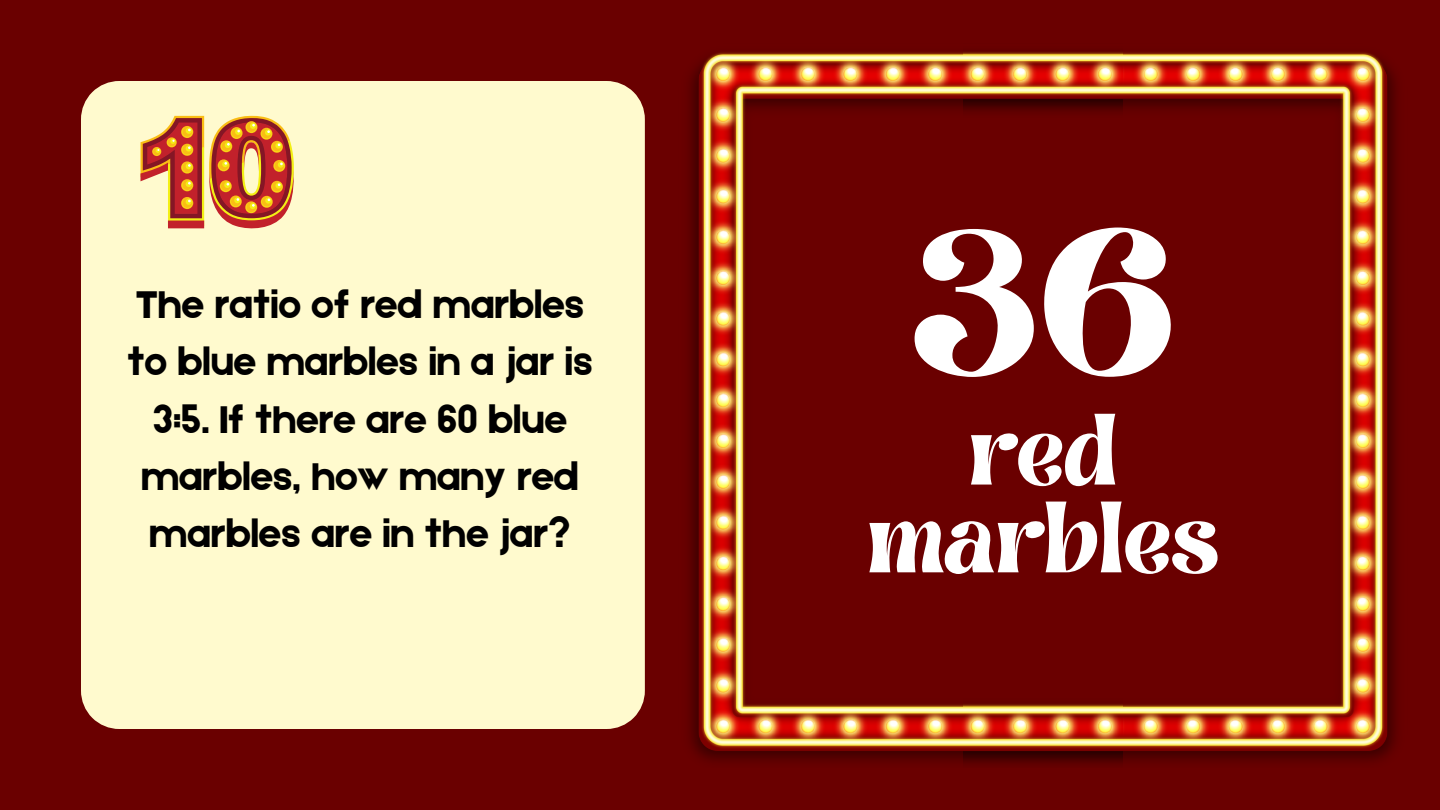
<style>
.page{position:relative;width:1440px;height:810px;background:#6a0000}
.page>*{position:absolute;margin:0;border:0;box-sizing:border-box;transform-origin:0 0}
.t1{font:162.8px "Brasika Display";color:#fff}
.t2{font:81.4px/87.8px "Brasika Display";color:#fff;text-align:center}
.t3{font:41.1px/57.4px "Etna";color:#000;text-align:center}
</style>
<div class="page">
<div style="left:81px;top:81px;width:564px;height:648px;background:#ffface"></div>
<img style="left:1123px;top:52px;width:274px;height:710px">
<img style="left:689px;top:52px;width:434px;height:712px">
<svg style="left:140px;top:116px;width:154px;height:112px;background:#d28052"></svg>
<p class="t3" style="left:127px;top:274px;width:467px">The ratio of red marbles to blue marbles in a jar is<br>3:5. If there are 60 blue marbles, how many red marbles are in the jar?</p>
<p class="t1" style="left:906px;top:179px;width:275px">36</p>
<p class="t2" style="left:867px;top:410px;width:353px">red marbles</p>
</div>
